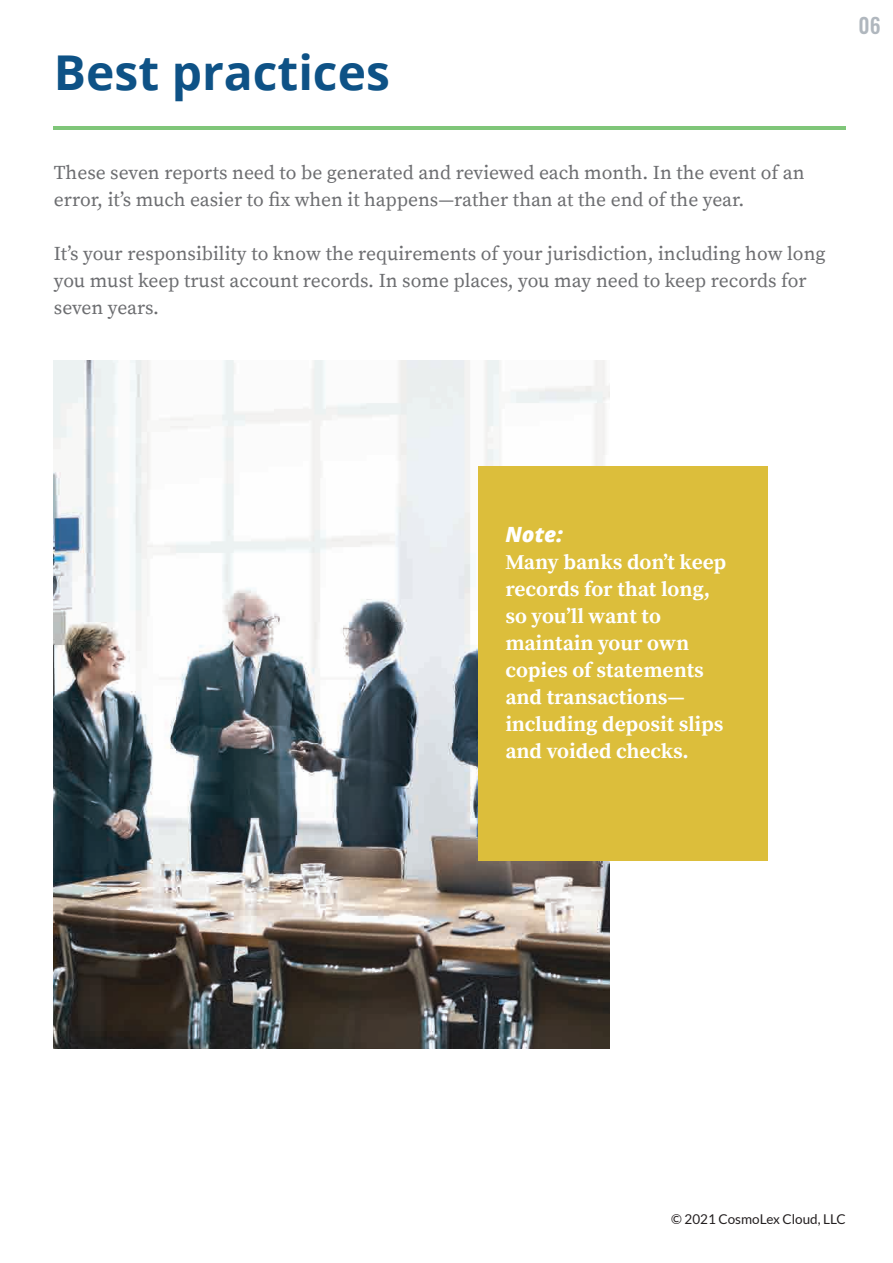
<style>
.page{position:relative;width:893px;height:1263px;background:#fff}
.page>*{position:absolute;margin:0;border:0;box-sizing:border-box;transform-origin:0 0}
.t1{font:700 48px "Open Sans";color:#0e5286}
.t2{font:700 21px/27px "Source Serif Pro";color:#fff}
.t3{font:italic 800 21px "Open Sans";color:#fff}
.t4{font:500 21px "Oswald";color:#b0b7be}
.t5{font:19.5px/27px "Source Serif Pro";color:#6c6d70}
.t6{font:13.5px "Lato";color:#231f20}
</style>
<div class="page">
<hr style="left:53px;top:127px;width:793px;height:3px;background:#7fc679">
<img style="left:54px;top:360px;width:555px;height:688px">
<div style="left:478px;top:467px;width:290px;height:394px;background:#dcbe3b"></div>
<h1 class="t1" style="left:54px;top:39px;width:337px">Best practices</h1>
<p class="t5" style="left:54px;top:160px;width:752px">These seven reports need to be generated and reviewed each month. In the event of an error, it’s much easier to fix when it happens—rather than at the end of the year.</p>
<p class="t5" style="left:54px;top:241px;width:773px">It’s your responsibility to know the requirements of your jurisdiction, including how long you must keep trust account records. In some places, you may need to keep records for seven years.</p>
<p class="t4" style="left:858px;top:14px;width:24px">06</p>
<p class="t3" style="left:505px;top:518px;width:59px">Note:</p>
<p class="t2" style="left:505px;top:549px;width:223px">Many banks don’t keep records for that long, so you’ll want to maintain your own copies of statements and transactions— including deposit slips and voided checks.</p>
<p class="t6" style="left:671px;top:1212px;width:176px">© 2021 CosmoLex Cloud, LLC</p>
</div>
